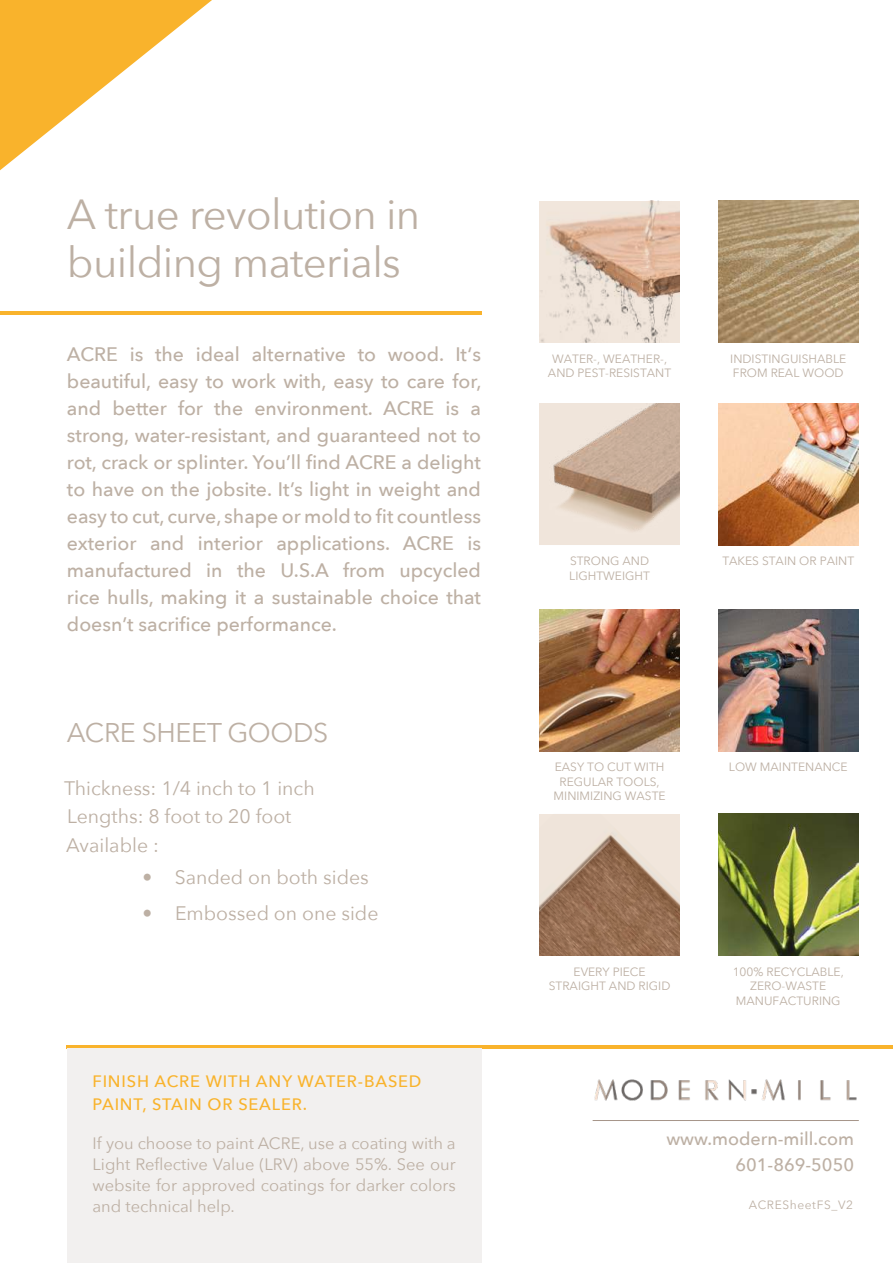
<style>
.page{position:relative;width:893px;height:1263px;background:#fff}
.page>*{position:absolute;margin:0;border:0;box-sizing:border-box;transform-origin:0 0}
.t1{font:42px/48px "Avenir Next";letter-spacing:-.015em;color:#bdb0a4}
.t2{font:27px "Avenir Next";letter-spacing:-.015em;color:#bdb0a4}
.t3{font:500 19.5px/27px "Avenir Next";color:#bdb0a4;text-align:justify}
.t4{font:19.5px/28.5px "Avenir Next";color:#bdb0a4}
.t5{font:500 18px/26px "Avenir Next";color:#bdb0a4;text-align:right}
.t6{font:16.5px/21px "Avenir Next";color:#bdb0a4;text-align:justify}
.t7{font:500 16.5px/22.5px "Avenir Next";letter-spacing:.05em;color:#f9b32c}
.t8{font:12px/14.4px "Avenir Next";color:#bdb0a4;text-align:center}
.t9{font:12px "Avenir Next";letter-spacing:.05em;color:#bdb0a4}
</style>
<div class="page">
<svg style="left:0;top:0;width:212px;height:170px"></svg>
<hr style="left:0;top:311px;width:481px;height:4px;background:#f9b32c">
<img style="left:592px;top:1079px;width:265px;height:42px">
<hr style="left:593px;top:1120px;width:266px;height:1px;background:#a7968a">
<hr style="left:67px;top:1045px;width:826px;height:4px;background:#f9b32c">
<img style="left:718px;top:609px;width:140px;height:142px">
<img style="left:718px;top:201px;width:140px;height:142px">
<img style="left:539px;top:403px;width:141px;height:142px">
<img style="left:539px;top:814px;width:141px;height:142px">
<img style="left:539px;top:609px;width:141px;height:142px">
<img style="left:718px;top:814px;width:141px;height:142px">
<img style="left:539px;top:201px;width:141px;height:142px">
<img style="left:718px;top:403px;width:140px;height:142px">
<div style="left:67px;top:1049px;width:414px;height:214px;background:#f2f0ef"></div>
<h1 class="t1" style="left:67px;top:194px;width:355px">A true revolution in building materials</h1>
<p class="t3" style="left:67px;top:342px;width:416px">ACRE is the ideal alternative to wood. It‘s beautiful, easy to work with, easy to care for, and better for the environment. ACRE is a strong, water-resistant, and guaranteed not to rot, crack or splinter. You’ll find ACRE a delight to have on the jobsite. It’s light in weight and easy to cut, curve, shape or mold to fit countless exterior and interior applications. ACRE is manufactured in the U.S.A from upcycled rice hulls, making it a sustainable choice that doesn’t sacrifice performance.</p>
<h2 class="t2" style="left:67px;top:721px;width:263px">ACRE SHEET GOODS</h2>
<p class="t4" style="left:64px;top:775px;width:252px">Thickness: 1/4 inch to 1 inch<br>Lengths: 8 foot to 20 foot<br>Available :</p>
<p class="t4" style="left:143px;top:864px;width:228px">• Sanded on both sides</p>
<p class="t4" style="left:143px;top:900px;width:237px">• Embossed on one side</p>
<p class="t7" style="left:92px;top:1072px;width:331px">FINISH ACRE WITH ANY WATER-BASED<br>PAINT, STAIN OR SEALER.</p>
<p class="t6" style="left:92px;top:1134px;width:365px">If you choose to paint ACRE, use a coating with a Light Reflective Value (LRV) above 55%. See our website for approved coatings for darker colors and technical help.</p>
<p class="t8" style="left:548px;top:353px;width:125px">WATER-, WEATHER-,<br>AND PEST-RESISTANT</p>
<p class="t8" style="left:730px;top:353px;width:118px;text-align:left">INDISTINGUISHABLE<br>FROM REAL WOOD</p>
<p class="t8" style="left:569px;top:555px;width:82px;text-align:left">STRONG AND<br>LIGHTWEIGHT</p>
<p class="t8" style="left:722px;top:555px;width:133px">TAKES STAIN OR PAINT</p>
<p class="t8" style="left:554px;top:761px;width:114px">EASY TO CUT WITH<br>REGULAR TOOLS,<br>MINIMIZING WASTE</p>
<p class="t8" style="left:729px;top:761px;width:120px">LOW MAINTENANCE</p>
<p class="t8" style="left:549px;top:965px;width:123px">EVERY PIECE<br>STRAIGHT AND RIGID</p>
<p class="t8" style="left:733px;top:965px;width:113px">100% RECYCLABLE,<br>ZERO-WASTE<br>MANUFACTURING</p>
<p class="t5" style="left:666px;top:1128px;width:189px">www.modern-mill.com<br>601-869-5050</p>
<p class="t9" style="left:749px;top:1200px;width:106px">ACRESheetFS_V2</p>
</div>
